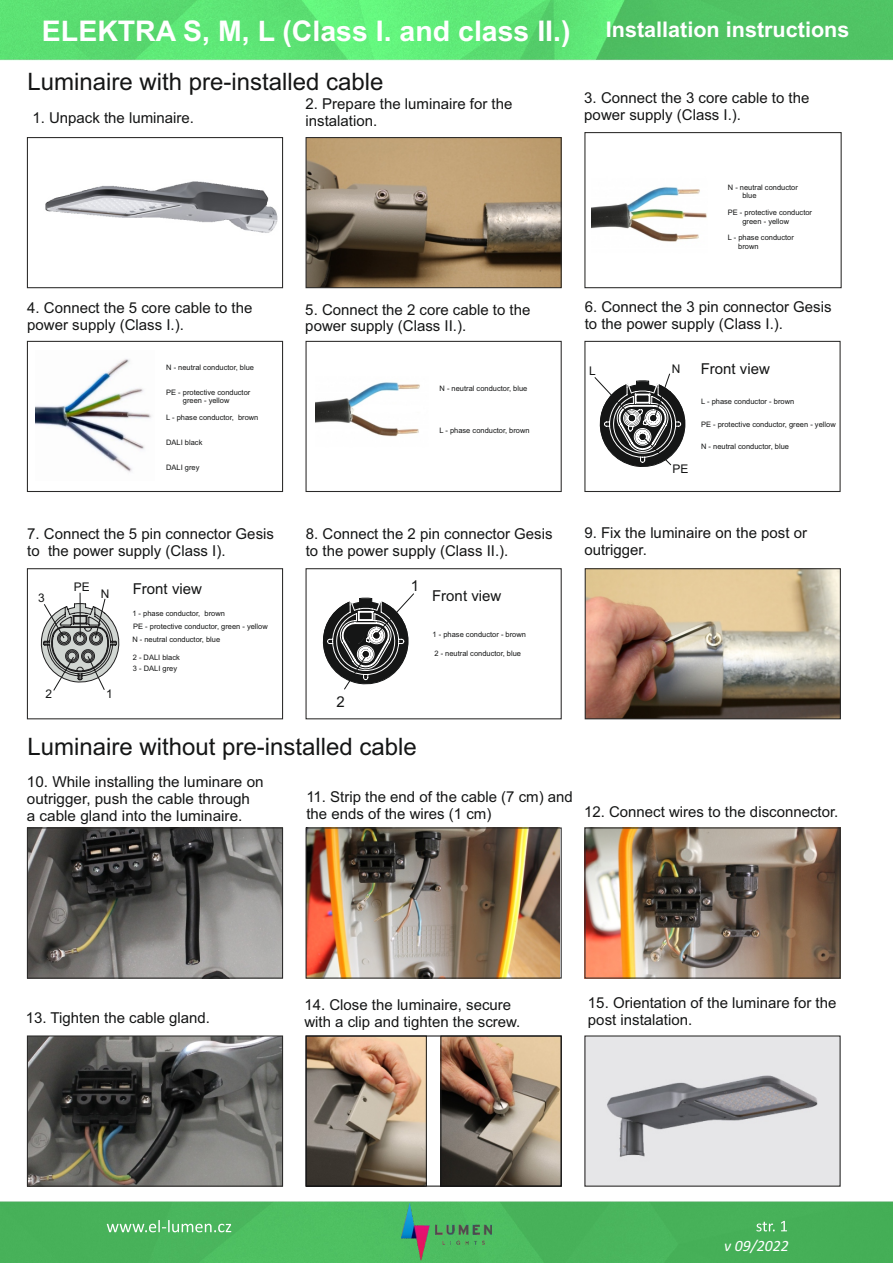
<style>
.page{position:relative;width:893px;height:1263px;background:#fff}
.page>*{position:absolute;margin:0;border:0;box-sizing:border-box;transform-origin:0 0}
.t1{font:700 28.5px "Arial";color:#fff}
.t2{font:24px "Arial";color:#151616}
.t3{font:italic 15.75px "Calibri";color:#fff}
.t4{font:15px/16.8px "Arial";color:#151616}
.t5{font:12px "Arial";color:#151616}
.t6{font:7.5px/8.4px "Arial";color:#151616}
.s1{font-size:21.6px}
</style>
<div class="page">
<img style="left:586px;top:829px;width:253px;height:147px">
<img style="left:308px;top:829px;width:251px;height:147px">
<img style="left:45px;top:181px;width:233px;height:52px">
<div style="left:27px;top:137px;width:256px;height:151px;border:1px solid #2b2a29"></div>
<div style="left:27px;top:341px;width:256px;height:151px;border:1px solid #2b2a29"></div>
<img style="left:0;top:0;width:893px;height:60px">
<img style="left:0;top:1202px;width:893px;height:60px">
<svg style="left:756px;top:1222px;width:19px;height:9px"></svg>
<svg style="left:781px;top:1221px;width:6px;height:10px"></svg>
<svg style="left:107px;top:1220px;width:124px;height:12px"></svg>
<div style="left:584px;top:341px;width:257px;height:151px;border:1px solid #2b2a29"></div>
<div style="left:27px;top:568px;width:256px;height:151px;border:1px solid #2b2a29"></div>
<svg style="left:586px;top:340px;width:116px;height:127px"></svg>
<hr style="left:80px;top:593px;width:1px;height:44px;background:#151616">
<svg style="left:27px;top:598px;width:93px;height:94px"></svg>
<div style="left:306px;top:341px;width:256px;height:151px;border:1px solid #2b2a29"></div>
<div style="left:306px;top:568px;width:256px;height:151px;border:1px solid #2b2a29"></div>
<svg style="left:309px;top:568px;width:116px;height:122px"></svg>
<img style="left:308px;top:139px;width:252px;height:147px">
<div style="left:306px;top:137px;width:256px;height:151px;border:1px solid #2b2a29"></div>
<div style="left:306px;top:827px;width:256px;height:151px;border:1px solid #2b2a29"></div>
<div style="left:584px;top:827px;width:257px;height:151px;border:1px solid #2b2a29"></div>
<img style="left:29px;top:1037px;width:252px;height:148px">
<div style="left:27px;top:1035px;width:256px;height:152px;border:1px solid #2b2a29"></div>
<img style="left:592px;top:187px;width:115px;height:55px">
<div style="left:584px;top:132px;width:258px;height:156px;border:1px solid #2b2a29"></div>
<img style="left:587px;top:570px;width:252px;height:147px">
<div style="left:585px;top:568px;width:256px;height:151px;border:1px solid #2b2a29"></div>
<img style="left:402px;top:1204px;width:90px;height:56px">
<img style="left:316px;top:382px;width:104px;height:55px">
<img style="left:36px;top:359px;width:116px;height:113px">
<img style="left:586px;top:1037px;width:253px;height:148px">
<img style="left:442px;top:1037px;width:118px;height:147px">
<img style="left:308px;top:1037px;width:117px;height:147px">
<div style="left:440px;top:1035px;width:122px;height:151px;border:1px solid #151616"></div>
<div style="left:306px;top:1035px;width:121px;height:151px;border:1px solid #151616"></div>
<div style="left:306px;top:1035px;width:256px;height:152px;border:1px solid #141415"></div>
<img style="left:29px;top:829px;width:252px;height:147px">
<div style="left:27px;top:827px;width:256px;height:151px;border:1px solid #2b2a29"></div>
<h1 class="t1" style="left:42px;top:20px;width:809px">ELEKTRA S, M, L (Class I. and class II.) <span class="s1">Installation instructions</span></h1>
<h2 class="t2" style="left:27px;top:72px;width:358px">Luminaire with pre-installed cable</h2>
<p class="t4" style="left:306px;top:97px;width:208px">2. Prepare the luminaire for the instalation.</p>
<p class="t4" style="left:584px;top:91px;width:227px">3. Connect the 3 core cable to the power supply (Class I.).</p>
<p class="t4" style="left:32px;top:110px;width:163px">1. Unpack the luminaire.</p>
<p class="t6" style="left:742px;top:184px;width:57px;text-indent:-15px">N - neutral conductor blue</p>
<p class="t6" style="left:742px;top:209px;width:71px;text-indent:-15px">PE - protective conductor green - yellow</p>
<p class="t6" style="left:738px;top:234px;width:57px;text-indent:-10px">L - phase conductor brown</p>
<p class="t4" style="left:27px;top:301px;width:227px">4. Connect the 5 core cable to the power supply (Class I.).</p>
<p class="t4" style="left:585px;top:300px;width:248px">6. Connect the 3 pin connector Gesis to the power supply (Class I.).</p>
<p class="t4" style="left:305px;top:302px;width:227px">5. Connect the 2 core cable to the power supply (Class II.).</p>
<p class="t6" style="left:166px;top:363px;width:89px">N - neutral conductor, blue</p>
<p class="t6" style="left:166px;top:389px;width:86px;text-align:center">PE - protective conductor green - yellow</p>
<p class="t6" style="left:166px;top:414px;width:94px">L - phase conductor, brown</p>
<p class="t6" style="left:166px;top:439px;width:38px">DALI black</p>
<p class="t6" style="left:166px;top:464px;width:35px">DALI grey</p>
<p class="t6" style="left:439px;top:385px;width:89px">N - neutral conductor, blue</p>
<p class="t6" style="left:439px;top:426px;width:92px">L - phase conductor, brown</p>
<p class="t5" style="left:589px;top:366px;width:8px">L</p>
<p class="t5" style="left:672px;top:364px;width:10px">N</p>
<p class="t4" style="left:701px;top:361px;width:71px">Front view</p>
<p class="t5" style="left:673px;top:464px;width:17px">PE</p>
<p class="t6" style="left:701px;top:398px;width:95px">L - phase conductor - brown</p>
<p class="t6" style="left:701px;top:421px;width:136px">PE - protective conductor, green - yellow</p>
<p class="t6" style="left:701px;top:442px;width:89px">N - neutral conductor, blue</p>
<p class="t4" style="left:27px;top:527px;width:248px">7. Connect the 5 pin connector Gesis to the power supply (Class I).</p>
<p class="t5" style="left:38px;top:594px;width:8px">3</p>
<p class="t5" style="left:74px;top:582px;width:17px">PE</p>
<p class="t4" style="left:133px;top:582px;width:71px">Front view</p>
<p class="t6" style="left:132px;top:608px;width:137px;line-height:13.2px">1 - phase conductor, brown<br>PE - protective conductor, green - yellow</p>
<p class="t6" style="left:132px;top:635px;width:89px">N - neutral conductor, blue</p>
<p class="t5" style="left:101px;top:589px;width:10px">N</p>
<p class="t6" style="left:133px;top:653px;width:49px;line-height:10.5px">2 - DALI black<br>3 - DALI grey</p>
<p class="t5" style="left:45px;top:689px;width:8px">2</p>
<p class="t5" style="left:106px;top:690px;width:8px">1</p>
<p class="t4" style="left:306px;top:527px;width:248px">8. Connect the 2 pin connector Gesis to the power supply (Class II.).</p>
<p class="t4" style="left:336px;top:694px;width:10px">2</p>
<p class="t4" style="left:411px;top:578px;width:10px">1</p>
<p class="t4" style="left:432px;top:589px;width:71px">Front view</p>
<p class="t6" style="left:433px;top:630px;width:95px">1 - phase conductor - brown</p>
<p class="t6" style="left:434px;top:650px;width:88px">2 - neutral conductor, blue</p>
<h2 class="t2" style="left:27px;top:738px;width:391px">Luminaire without pre-installed cable</h2>
<p class="t4" style="left:27px;top:775px;width:238px">10. While installing the luminare on outrigger, push the cable through<br>a cable gland into the luminaire.</p>
<p class="t4" style="left:306px;top:789px;width:268px">11. Strip the end of the cable (7 cm) and the ends of the wires (1 cm)</p>
<p class="t4" style="left:584px;top:526px;width:224px">9. Fix the luminaire on the post or outrigger.</p>
<p class="t4" style="left:584px;top:805px;width:256px">12. Connect wires to the disconnector.</p>
<p class="t4" style="left:26px;top:1011px;width:186px">13. Tighten the cable gland.</p>
<p class="t4" style="left:304px;top:997px;width:217px">14. Close the luminaire, secure with a clip and tighten the screw.</p>
<p class="t4" style="left:588px;top:996px;width:250px">15. Orientation of the luminare for the post instalation.</p>
<p class="t3" style="left:724px;top:1239px;width:66px">v 09/2022</p>
</div>
